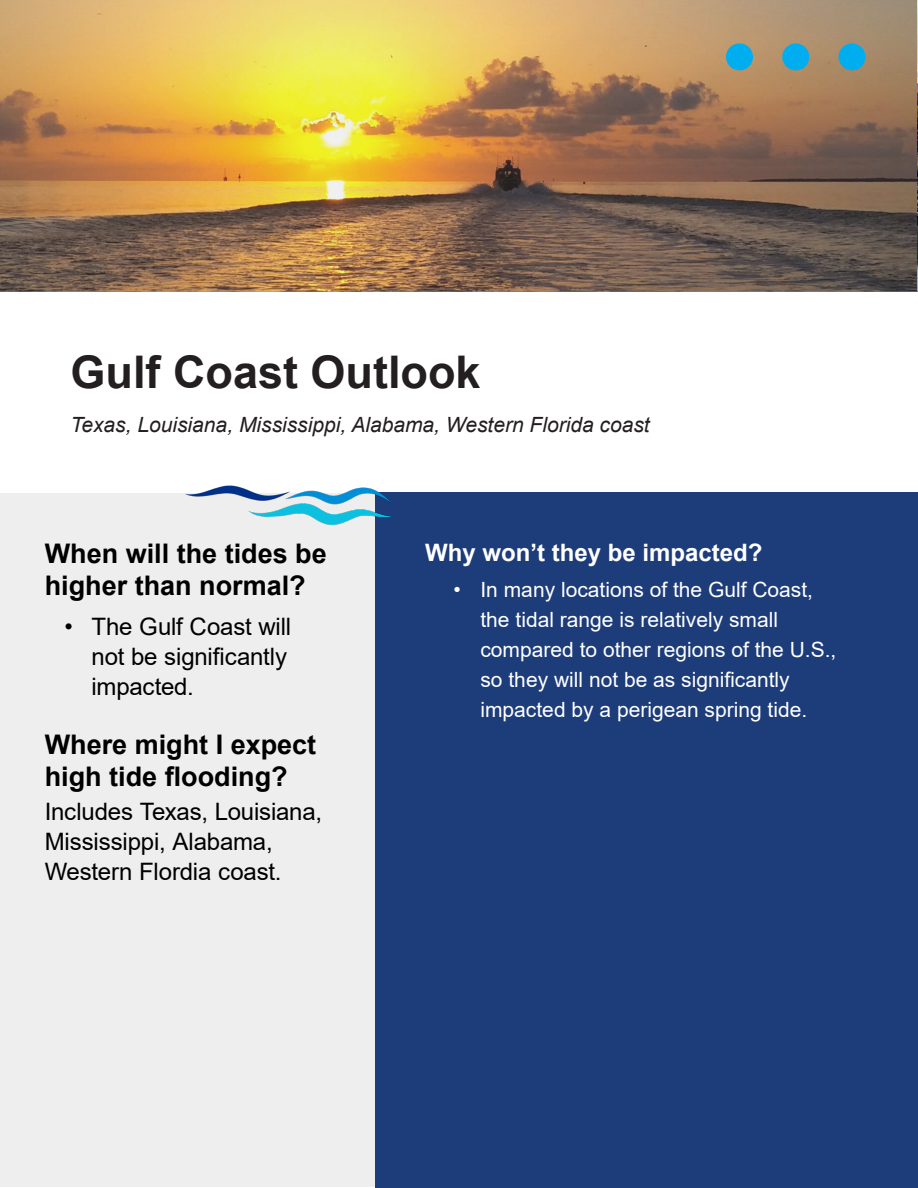
<style>
.page{position:relative;width:918px;height:1188px;background:#fff}
.page>*{position:absolute;margin:0;border:0;box-sizing:border-box;transform-origin:0 0}
.t1{font:700 45px "Arial";color:#231f20}
.t2{font:700 27px/32.4px "Arial";color:#000}
.t3{font:24px/30px "Arial";letter-spacing:-.01em;color:#000}
.t4{font:700 24px "Arial";color:#fff}
.t5{font:21px/30px "Arial";color:#fff}
.t6{font:italic 21px "Arial";color:#231f20}
</style>
<div class="page">
<img style="left:0;top:0;width:917px;height:292px">
<div style="left:0;top:493px;width:375px;height:693px;background:#eeeeef"></div>
<div style="left:375px;top:493px;width:543px;height:695px;background:#1d3c7a"></div>
<div style="left:726px;top:43px;width:27px;height:27px;background:#00aeef;border-radius:50%"></div>
<div style="left:838px;top:43px;width:28px;height:27px;background:#00aeef;border-radius:50%"></div>
<div style="left:782px;top:43px;width:27px;height:27px;background:#00aeef;border-radius:50%"></div>
<img style="left:185px;top:485px;width:207px;height:78px">
<div style="left:191px;top:506px;width:74px;height:67px;background:#eeeeef;border-radius:50%"></div>
<div style="left:210px;top:516px;width:142px;height:77px;background:#eeeeef;border-radius:50%"></div>
<img style="left:917px;top:0;width:1px;height:295px">
<p class="t1" style="left:71px;top:341px;width:412px">Gulf Coast Outlook</p>
<p class="t6" style="left:71px;top:411px;width:581px">Texas, Louisiana, Mississippi, Alabama, Western Florida coast</p>
<p class="t2" style="left:45px;top:538px;width:284px">When will the tides be higher than normal?</p>
<p class="t3" style="left:92px;top:612px;width:201px;text-indent:-27px">• The Gulf Coast will not be significantly impacted.</p>
<p class="t2" style="left:45px;top:728px;width:273px">Where might I expect high tide flooding?</p>
<p class="t3" style="left:45px;top:796px;width:279px">Includes Texas, Louisiana,<br>Mississippi, Alabama,<br>Western Flordia coast.</p>
<p class="t4" style="left:425px;top:535px;width:339px">Why won’t they be impacted?</p>
<p class="t5" style="left:480px;top:575px;width:358px;text-indent:-27px">• In many locations of the Gulf Coast, the tidal range is relatively small compared to other regions of the U.S., so they will not be as significantly impacted by a perigean spring tide.</p>
</div>
